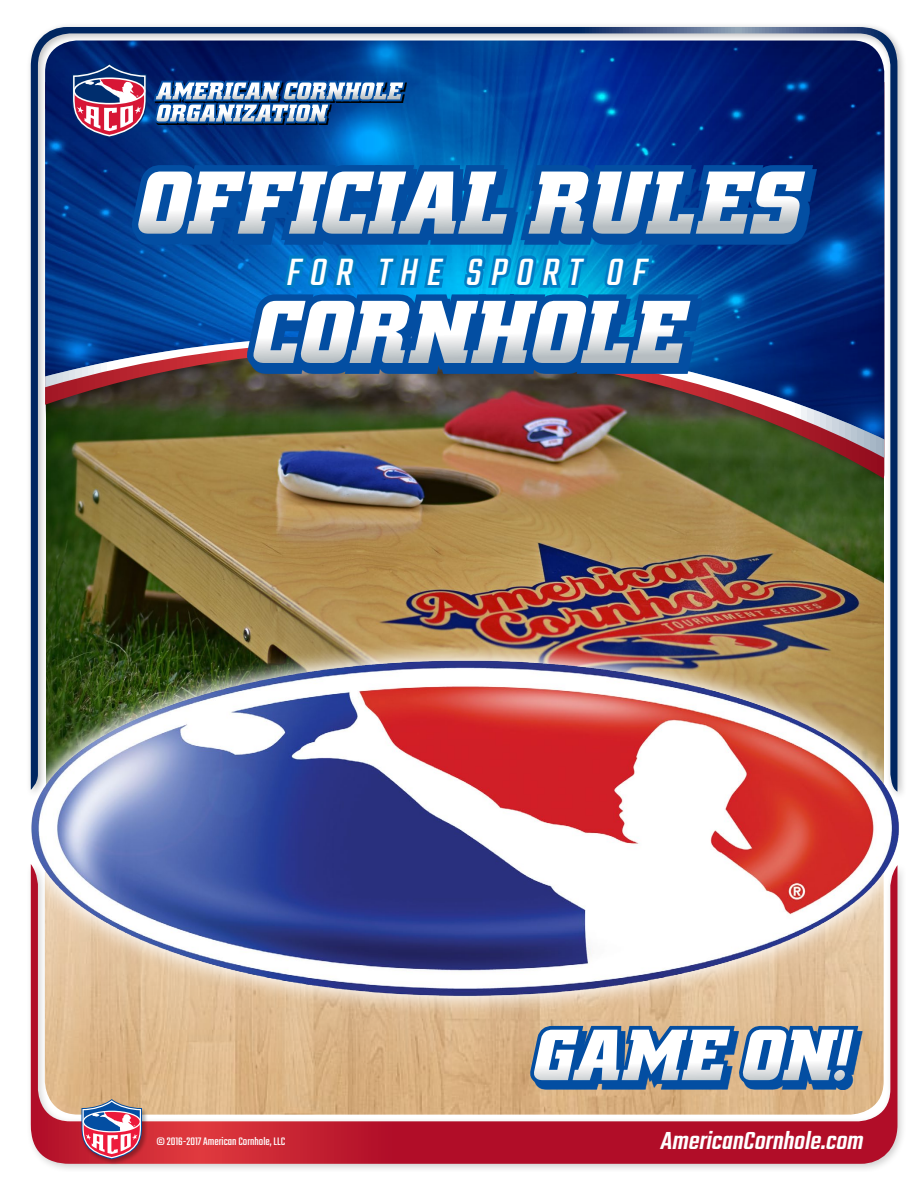
<style>
.page{position:relative;width:918px;height:1188px;background:#fff}
.page>*{position:absolute;margin:0;border:0;box-sizing:border-box;transform-origin:0 0}
.t1{font:italic 700 79.8px/129.3px "Civic";color:#fff;text-align:center}
.t2{font:italic 700 64.8px "Civic";color:#fff}
.t3{font:italic 42px "Teko";color:#fff}
.t4{font:italic 500 27px "Teko";color:#fff}
.t5{font:italic 700 21.75px/22px "Civic";color:#fff}
.t6{font:12px "Teko";color:#fff}
</style>
<div class="page">
<img style="left:31px;top:801px;width:868px;height:57px">
<div style="left:25px;top:21px;width:883px;height:780px;background:#000;opacity:.3"></div>
<img style="left:31px;top:27px;width:866px;height:765px">
<div style="left:25px;top:858px;width:883px;height:314px;background:#000;opacity:.2"></div>
<svg style="left:31px;top:864px;width:866px;height:300px"></svg>
<div style="left:80px;top:1098px;width:68px;height:67px;background:#000;opacity:.3"></div>
<svg style="left:81px;top:1099px;width:61px;height:60px"></svg>
<svg style="left:72px;top:63px;width:749px;height:320px"></svg>
<svg style="left:525px;top:993px;width:338px;height:97px"></svg>
<h3 class="t5" style="left:155px;top:80px;width:253px">AMERICAN CORNHOLE<br>ORGANIZATION</h3>
<h1 class="t1" style="left:133px;top:138px;width:688px">OFFICIAL RULES<br>CORNHOLE</h1>
<h3 class="t3" style="left:285px;top:248px;width:371px">FOR THE SPORT OF</h3>
<p class="t6" style="left:157px;top:1135px;width:130px">© 2016-2017 American Cornhole, LLC</p>
<h2 class="t2" style="left:530px;top:1012px;width:336px">GAME ON!</h2>
<h3 class="t4" style="left:660px;top:1125px;width:210px">AmericanCornhole.com</h3>
</div>
